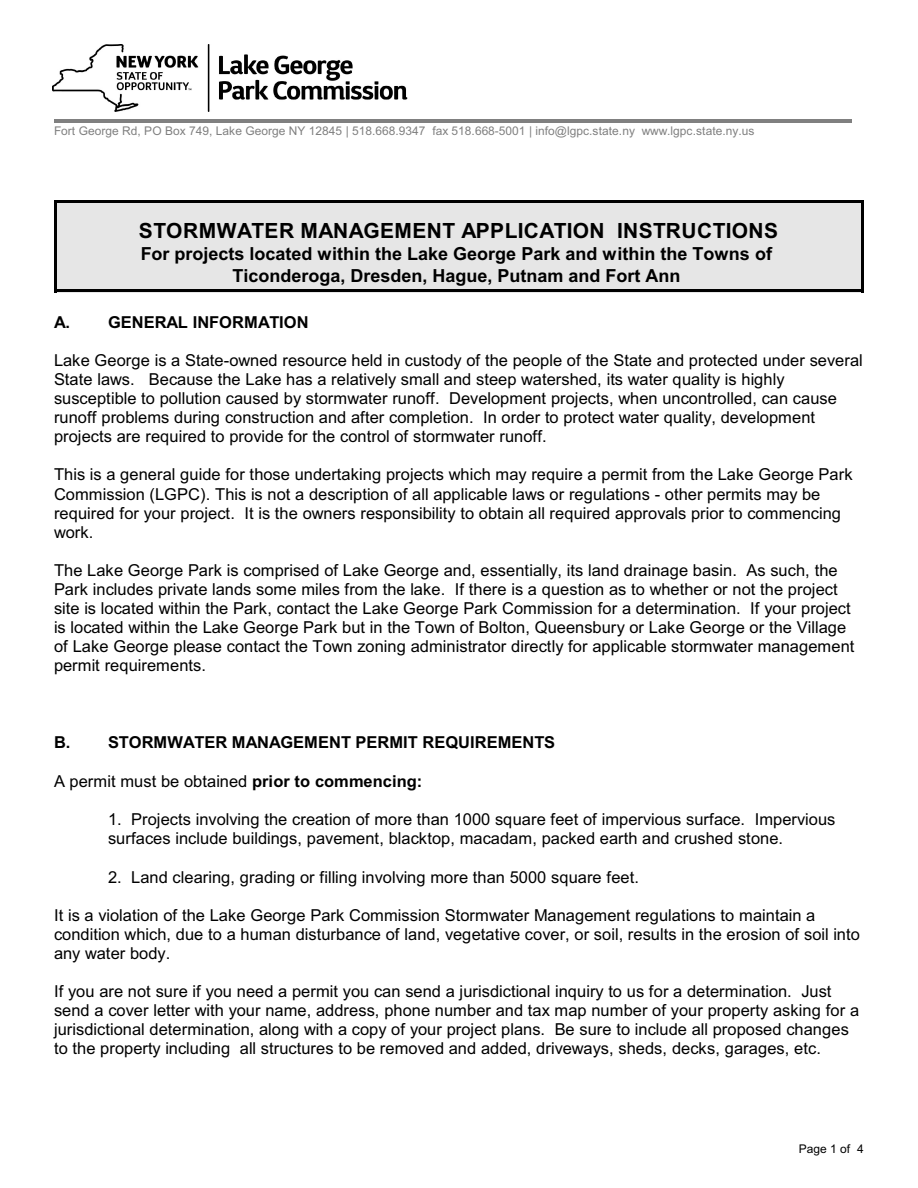
<style>
.page{position:relative;width:918px;height:1188px;background:#fff}
.page>*{position:absolute;margin:0;border:0;box-sizing:border-box;transform-origin:0 0}
.t1{font:700 21px "Arial";letter-spacing:.02em;color:#000}
.t2{font:700 18px/21.3px "Arial";color:#000;text-align:center}
.t3{font:16.5px/19px "Arial";color:#000}
.t4{font:700 16.5px "Arial";color:#000}
.t5{font:12px "Arial";color:#808080}
.t6{font:12px "Arial";color:#000}
.s1{font-weight:700}
</style>
<div class="page">
<div style="left:54px;top:200px;width:810px;height:92px;background:#e6e6e6"></div>
<hr style="left:54px;top:200px;width:3px;height:92px;background:#000">
<hr style="left:861px;top:200px;width:3px;height:92px;background:#000">
<hr style="left:54px;top:200px;width:810px;height:3px;background:#000">
<hr style="left:54px;top:290px;width:810px;height:2px;background:#000">
<img style="left:53px;top:44px;width:355px;height:67px">
<hr style="left:54px;top:119px;width:798px;height:4px;background:#808080">
<p class="t5" style="left:54px;top:126px;width:702px">Fort George Rd, PO Box 749, Lake George NY 12845 | 518.668.9347 fax 518.668-5001 | info@lgpc.state.ny www.lgpc.state.ny.us</p>
<p class="t1" style="left:139px;top:223px;width:641px">STORMWATER MANAGEMENT APPLICATION INSTRUCTIONS</p>
<p class="t2" style="left:141px;top:245px;width:633px">For projects located within the Lake George Park and within the Towns of<br>Ticonderoga, Dresden, Hague, Putnam and Fort Ann</p>
<p class="t4" style="left:54px;top:316px;width:256px">A. GENERAL INFORMATION</p>
<p class="t3" style="left:54px;top:352px;width:810px">Lake George is a State-owned resource held in custody of the people of the State and protected under several State laws. Because the Lake has a relatively small and steep watershed, its water quality is highly susceptible to pollution caused by stormwater runoff. Development projects, when uncontrolled, can cause runoff problems during construction and after completion. In order to protect water quality, development projects are required to provide for the control of stormwater runoff.</p>
<p class="t3" style="left:54px;top:467px;width:800px">This is a general guide for those undertaking projects which may require a permit from the Lake George Park Commission (LGPC). This is not a description of all applicable laws or regulations - other permits may be required for your project. It is the owners responsibility to obtain all required approvals prior to commencing work.</p>
<p class="t3" style="left:54px;top:562px;width:802px">The Lake George Park is comprised of Lake George and, essentially, its land drainage basin. As such, the Park includes private lands some miles from the lake. If there is a question as to whether or not the project site is located within the Park, contact the Lake George Park Commission for a determination. If your project is located within the Lake George Park but in the Town of Bolton, Queensbury or Lake George or the Village of Lake George please contact the Town zoning administrator directly for applicable stormwater management permit requirements.</p>
<p class="t4" style="left:54px;top:736px;width:503px">B. STORMWATER MANAGEMENT PERMIT REQUIREMENTS</p>
<p class="t3" style="left:54px;top:773px;width:370px">A permit must be obtained <span class="s1">prior to commencing:</span></p>
<p class="t3" style="left:108px;top:812px;width:729px">1. Projects involving the creation of more than 1000 square feet of impervious surface. Impervious surfaces include buildings, pavement, blacktop, macadam, packed earth and crushed stone.</p>
<p class="t3" style="left:108px;top:869px;width:532px">2. Land clearing, grading or filling involving more than 5000 square feet.</p>
<p class="t3" style="left:54px;top:907px;width:808px">It is a violation of the Lake George Park Commission Stormwater Management regulations to maintain a condition which, due to a human disturbance of land, vegetative cover, or soil, results in the erosion of soil into any water body.</p>
<p class="t3" style="left:54px;top:983px;width:807px">If you are not sure if you need a permit you can send a jurisdictional inquiry to us for a determination. Just send a cover letter with your name, address, phone number and tax map number of your property asking for a jurisdictional determination, along with a copy of your project plans. Be sure to include all proposed changes to the property including all structures to be removed and added, driveways, sheds, decks, garages, etc.</p>
<p class="t6" style="left:799px;top:1144px;width:67px">Page 1 of 4</p>
</div>
